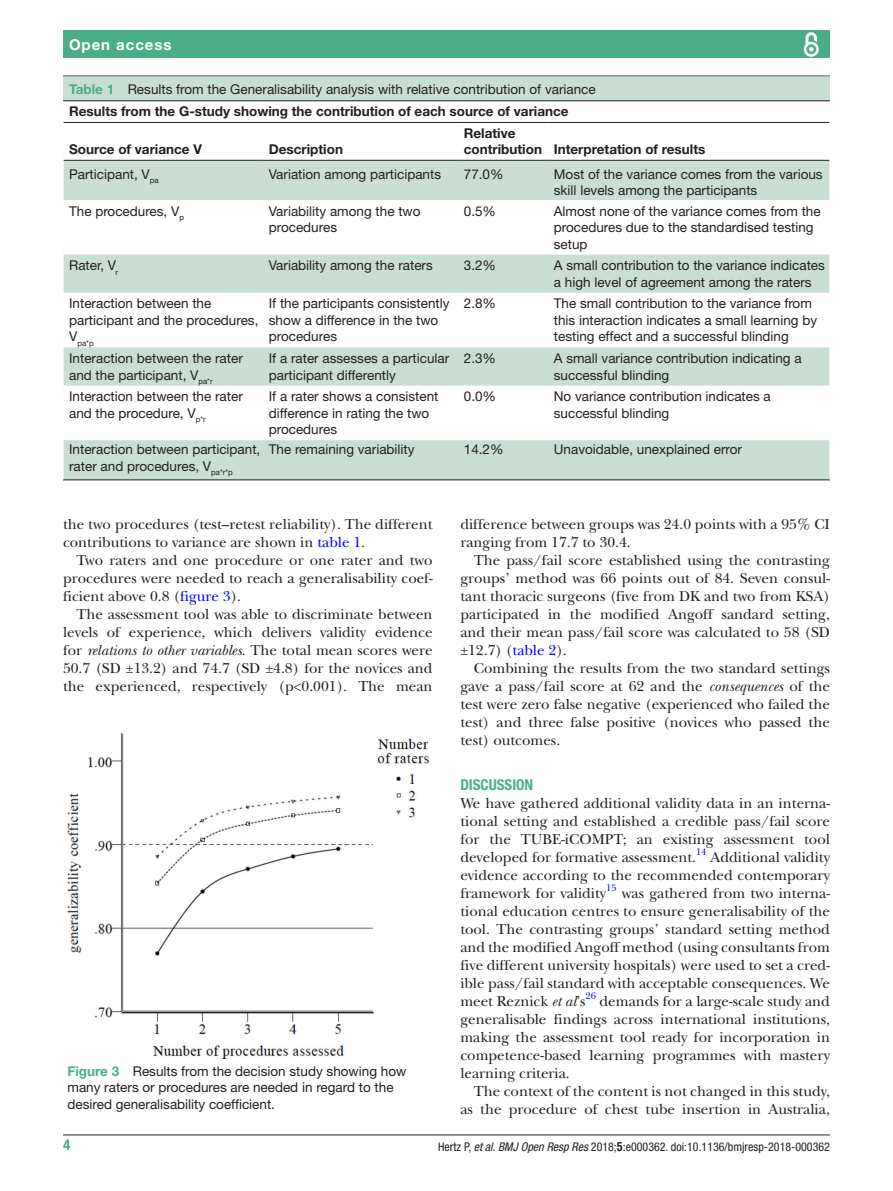
<style>
.page{position:relative;width:893px;height:1191px;background:#fff}
.page>*{position:absolute;margin:0;border:0;box-sizing:border-box;transform-origin:0 0}
.t1{font:15px/18px "New Baskerville";color:#231f20;text-align:justify}
.t2{font:700 condensed 15px "Helvetica Neue LT Std";color:#4bad87}
.t3{font:700 15px "Helvetica Neue LT Std";letter-spacing:.065em;color:#fff}
.t4{font:13.5px/16.5px "Helvetica Neue LT Std";color:#231f20}
.t5{font:700 13.5px/16.2px "Helvetica Neue LT Std";color:#231f20}
.t6{font:condensed 12px "Helvetica Neue LT Std";color:#231f20}
.t7{font:9.9px "New Baskerville";color:#00f}
.t8{font:7.8px "Helvetica Neue LT Std";color:#231f20}
.s1{font-weight:700;color:#4bad87}
.s2{font-weight:700}
.s3{color:#00f}
.s4{font-style:italic}
.s5{font-family:"Helvetica";font-weight:700}
</style>
<div class="page">
<hr style="left:63px;top:1134px;width:767px;height:1px;background:#231f20">
<div style="left:63px;top:31px;width:767px;height:27px;background:#4bad87"></div>
<svg style="left:803px;top:32px;width:16px;height:25px"></svg>
<div style="left:808px;top:46px;width:7px;height:7px;border:1px solid #4bad87;border-radius:50%"></div>
<div style="left:63px;top:76px;width:767px;height:404px;background:#c9dfd3"></div>
<svg style="left:64px;top:101px;width:766px;height:339px;fill:#fff"></svg>
<hr style="left:63px;top:100px;width:200px;height:1px;background:#231f20">
<hr style="left:263px;top:100px;width:195px;height:1px;background:#231f20">
<hr style="left:458px;top:100px;width:90px;height:1px;background:#231f20">
<hr style="left:548px;top:100px;width:282px;height:1px;background:#231f20">
<hr style="left:63px;top:122px;width:200px;height:1px;background:#231f20">
<hr style="left:63px;top:160px;width:200px;height:1px;background:#231f20">
<hr style="left:263px;top:122px;width:195px;height:1px;background:#231f20">
<hr style="left:263px;top:160px;width:195px;height:1px;background:#231f20">
<hr style="left:458px;top:122px;width:90px;height:1px;background:#231f20">
<hr style="left:458px;top:160px;width:90px;height:1px;background:#231f20">
<hr style="left:548px;top:122px;width:282px;height:1px;background:#231f20">
<hr style="left:548px;top:160px;width:282px;height:1px;background:#231f20">
<hr style="left:63px;top:479px;width:200px;height:1px;background:#231f20">
<hr style="left:263px;top:479px;width:195px;height:1px;background:#231f20">
<hr style="left:458px;top:479px;width:90px;height:1px;background:#231f20">
<hr style="left:548px;top:479px;width:282px;height:1px;background:#231f20">
<svg style="left:63px;top:101px;width:1px;height:21px"></svg>
<hr style="left:63px;top:122px;width:1px;height:38px;background:#fff">
<hr style="left:63px;top:160px;width:1px;height:40px;background:#fff">
<hr style="left:63px;top:200px;width:1px;height:55px;background:#fff">
<hr style="left:63px;top:255px;width:1px;height:38px;background:#fff">
<hr style="left:63px;top:293px;width:1px;height:54px;background:#fff">
<hr style="left:63px;top:347px;width:1px;height:38px;background:#fff">
<hr style="left:63px;top:385px;width:1px;height:55px;background:#fff">
<hr style="left:63px;top:440px;width:1px;height:39px;background:#fff">
<img style="left:68px;top:733px;width:360px;height:325px">
<p class="t3" style="left:69px;top:35px;width:104px">Open access</p>
<p class="t4" style="left:69px;top:78px;width:528px;line-height:22px"><span class="s1">Table 1</span> Results from the Generalisability analysis with relative contribution of variance<br><span class="s2">Results from the G-study showing the contribution of each source of variance</span></p>
<p class="t5" style="left:69px;top:141px;width:134px">Source of variance V</p>
<p class="t5" style="left:269px;top:141px;width:76px">Description</p>
<p class="t5" style="left:464px;top:125px;width:243px">Relative<br>contribution Interpretation of results</p>
<p class="t4" style="left:69px;top:166px;width:91px">Participant, V<sub>pa</sub></p>
<p class="t4" style="left:269px;top:166px;width:174px">Variation among participants</p>
<p class="t4" style="left:464px;top:166px;width:41px">77.0%</p>
<p class="t4" style="left:554px;top:166px;width:270px">Most of the variance comes from the various skill levels among the participants</p>
<p class="t4" style="left:69px;top:202px;width:116px">The procedures, V<sub>p</sub></p>
<p class="t4" style="left:269px;top:202px;width:153px">Variability among the two procedures</p>
<p class="t4" style="left:464px;top:202px;width:34px">0.5%</p>
<p class="t4" style="left:554px;top:202px;width:268px">Almost none of the variance comes from the procedures due to the standardised testing setup</p>
<p class="t4" style="left:69px;top:257px;width:51px">Rater, V<sub>r</sub></p>
<p class="t4" style="left:269px;top:257px;width:166px">Variability among the raters</p>
<p class="t4" style="left:464px;top:257px;width:34px">3.2%</p>
<p class="t4" style="left:554px;top:257px;width:273px">A small contribution to the variance indicates a high level of agreement among the raters</p>
<p class="t4" style="left:69px;top:295px;width:191px">Interaction between the participant and the procedures,</p>
<p class="t8" style="left:69px;top:338px;width:26px"><sup>V</sup>pa*p</p>
<p class="t4" style="left:269px;top:295px;width:182px">If the participants consistently show a difference in the two procedures</p>
<p class="t4" style="left:464px;top:295px;width:34px">2.8%</p>
<p class="t4" style="left:554px;top:295px;width:265px">The small contribution to the variance from this interaction indicates a small learning by testing effect and a successful blinding</p>
<p class="t4" style="left:69px;top:350px;width:175px">Interaction between the rater and the participant, V<sub>pa*r</sub></p>
<p class="t4" style="left:269px;top:350px;width:182px">If a rater assesses a particular participant differently</p>
<p class="t4" style="left:464px;top:350px;width:34px">2.3%</p>
<p class="t4" style="left:554px;top:350px;width:249px">A small variance contribution indicating a successful blinding</p>
<p class="t4" style="left:69px;top:388px;width:175px">Interaction between the rater and the procedure, V<sub>p*r</sub></p>
<p class="t4" style="left:269px;top:388px;width:171px">If a rater shows a consistent difference in rating the two procedures</p>
<p class="t4" style="left:464px;top:388px;width:34px">0.0%</p>
<p class="t4" style="left:554px;top:388px;width:219px">No variance contribution indicates a successful blinding</p>
<p class="t4" style="left:69px;top:441px;width:193px">Interaction between participant, rater and procedures, V<sub>pa*r*p</sub></p>
<p class="t4" style="left:269px;top:441px;width:147px">The remaining variability</p>
<p class="t4" style="left:464px;top:441px;width:41px">14.2%</p>
<p class="t4" style="left:554px;top:441px;width:190px">Unavoidable, unexplained error</p>
<p class="t1" style="left:63px;top:515px;width:371px">the two procedures (test–retest reliability). The different contributions to variance are shown in <span class="s3">table 1</span>.</p>
<p class="t1" style="left:63px;top:551px;width:371px;text-indent:14px">Two raters and one procedure or one rater and two procedures were needed to reach a generalisability coef&shy;ficient above 0.8 (<span class="s3">figure 3</span>).</p>
<p class="t1" style="left:63px;top:605px;width:371px;text-indent:14px">The assessment tool was able to discriminate between levels of experience, which delivers validity evidence for <span class="s4">relations to other variables</span>. The total mean scores were 50.7 (SD ±13.2) and 74.7 (SD ±4.8) for the novices and the experienced, respectively (p&lt;0.001). The mean</p>
<p class="t4" style="left:68px;top:1063px;width:340px"><span class="s1">Figure 3</span> Results from the decision study showing how many raters or procedures are needed in regard to the desired generalisability coefficient.</p>
<p class="t1" style="left:460px;top:515px;width:371px">difference between groups was 24.0 points with a 95% CI ranging from 17.7 to 30.4.</p>
<p class="t1" style="left:460px;top:551px;width:371px;text-indent:14px">The pass/fail score established using the contrasting groups’ method was 66 points out of 84. Seven consul&shy;tant thoracic surgeons (five from DK and two from KSA) participated in the modified Angoff sandard setting, and their mean pass/fail score was calculated to 58 (SD ±12.7) (<span class="s3">table 2</span>).</p>
<p class="t1" style="left:460px;top:659px;width:371px;text-indent:14px">Combining the results from the two standard settings gave a pass/fail score at 62 and the <span class="s4">consequences</span> of the test were zero false negative (experienced who failed the test) and three false positive (novices who passed the test) outcomes.</p>
<p class="t2" style="left:460px;top:775px;width:74px">DISCUSSION</p>
<p class="t1" style="left:460px;top:794px;width:371px">We have gathered additional validity data in an interna&shy;tional setting and established a credible pass/fail score for the TUBE-iCOMPT; an existing assessment tool developed for formative assessment.<sup>14</sup> Additional validity evidence according to the recommended contemporary framework for validity</p>
<p class="t7" style="left:606px;top:882px;width:12px">15</p>
<p class="t1" style="left:460px;top:884px;width:371px;text-indent:162px">was gathered from two interna&shy;tional education centres to ensure generalisability of the tool. The contrasting groups’ standard setting method and the modified Angoff method (using consultants from five different university hospitals) were used to set a cred&shy;ible pass/fail standard with acceptable consequences. We meet Reznick <span class="s4">et al</span>’s</p>
<p class="t7" style="left:586px;top:990px;width:12px">26</p>
<p class="t1" style="left:460px;top:992px;width:371px;text-indent:139px">demands for a large-scale study and generalisable findings across international institutions, making the assessment tool ready for incorporation in competence-based learning programmes with mastery learning criteria.</p>
<p class="t1" style="left:460px;top:1082px;width:371px;text-align:right">The context of the content is not changed in this study, as the procedure of chest tube insertion in Australia,</p>
<p class="t2" style="left:63px;top:1135px;width:9px">4</p>
<p class="t6" style="left:438px;top:1139px;width:393px">Hertz P, <span class="s4">et al</span>. <span class="s4">BMJ Open Resp Res</span> 2018;<span class="s5">5</span>:e000362. doi:10.1136/bmjresp-2018-000362</p>
</div>
